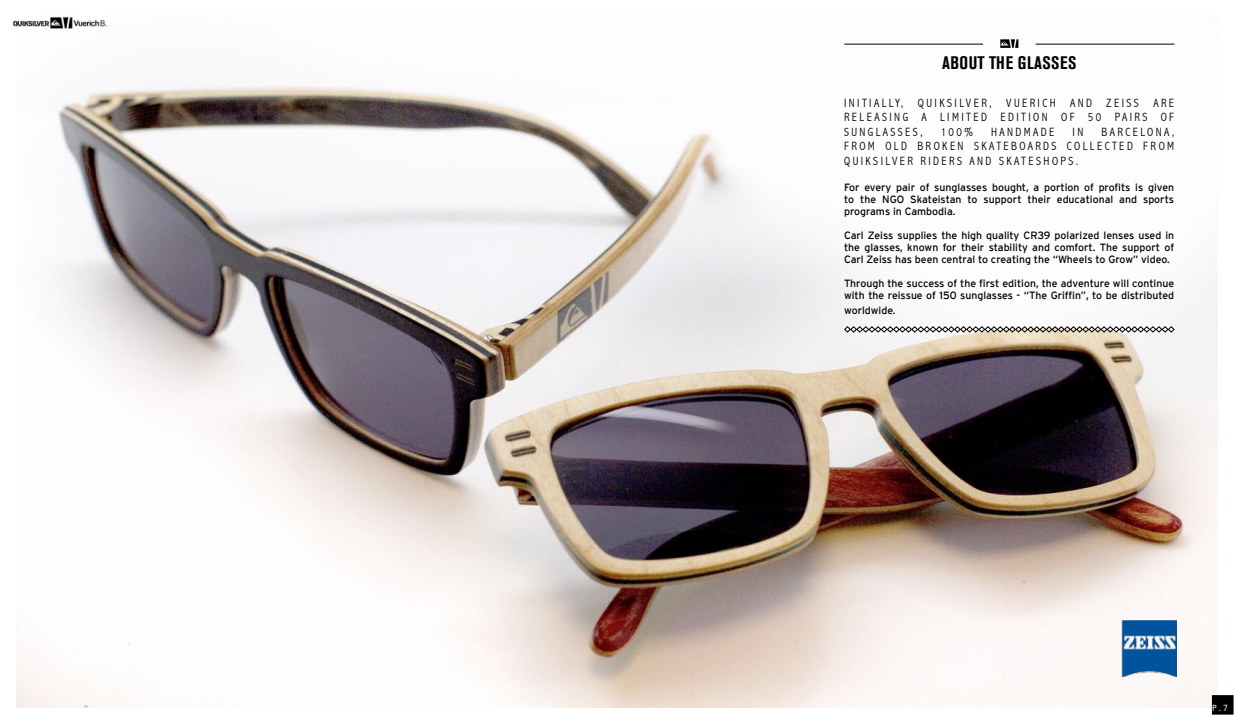
<style>
.page{position:relative;width:1234px;height:723px;background:#fff}
.page>*{position:absolute;margin:0;border:0;box-sizing:border-box;transform-origin:0 0}
.t1{font:700 condensed 18px "Akzidenz Grotesk BE";letter-spacing:.02em;color:#000}
.t2{font:300 condensed 12px/14.4px "Abadi";letter-spacing:.2em;color:#000;text-align:justify}
.t3{font:10.5px/12px "Interstate";color:#000;text-align:justify}
.t4{font:9px "Andale Mono";color:#fff}
</style>
<div class="page">
<img style="left:16px;top:25px;width:1201px;height:682px">
<hr style="left:1035px;top:44px;width:139px;height:1px;background:#000">
<hr style="left:844px;top:44px;width:138px;height:1px;background:#000">
<svg style="left:1000px;top:39px;width:18px;height:9px"></svg>
<svg style="left:843px;top:326px;width:331px;height:7px"></svg>
<img style="left:13px;top:16px;width:93px;height:16px">
<div style="left:1211px;top:695px;width:22px;height:19px;background:#000"></div>
<img style="left:1121px;top:620px;width:54px;height:57px">
<h1 class="t1" style="left:942px;top:52px;width:110px">About THE GLASSES</h1>
<p class="t2" style="left:843px;top:96px;width:248px">INI TI ALLY, QUI KSI LVER, VUERI CH AND</p>
<p class="t2" style="left:843px;top:96px;width:331px;text-indent:262px">ZEI SS ARE RELEASI NG A LI MI TED EDI TI ON OF 50 PAI RS OF SUNGLASSES,</p>
<p class="t2" style="left:940px;top:125px;width:34px">100%</p>
<p class="t2" style="left:990px;top:125px;width:65px">HANDMADE</p>
<p class="t2" style="left:1072px;top:125px;width:12px">I N</p>
<p class="t2" style="left:843px;top:125px;width:331px;text-indent:257px">BARCELONA, FROM OLD BROKEN SKATEBOARDS COLLECTED FROM QUI KSI LVER RID ERS AND SKATESHOPS.</p>
<p class="t3" style="left:843px;top:181px;width:331px">For every pair of sunglasses bought, a portion of profits is given to the NGO Skateistan to support their educational and sports programs in Cambodia.</p>
<p class="t3" style="left:843px;top:229px;width:331px">Carl Zeiss supplies the high quality CR39 polarized lenses used in the glasses, known for their stability and comfort. The support of Carl Zeiss has been central to creating the “Wheels to Grow” video.</p>
<p class="t3" style="left:843px;top:277px;width:331px">Through the success of the first edition, the adventure will continue with the reissue of 150 sunglasses - “The Griffin”, to be distributed</p>
<p class="t3" style="left:843px;top:304px;width:53px">worldwide.</p>
<p class="t4" style="left:1211px;top:703px;width:18px">P.7</p>
</div>
